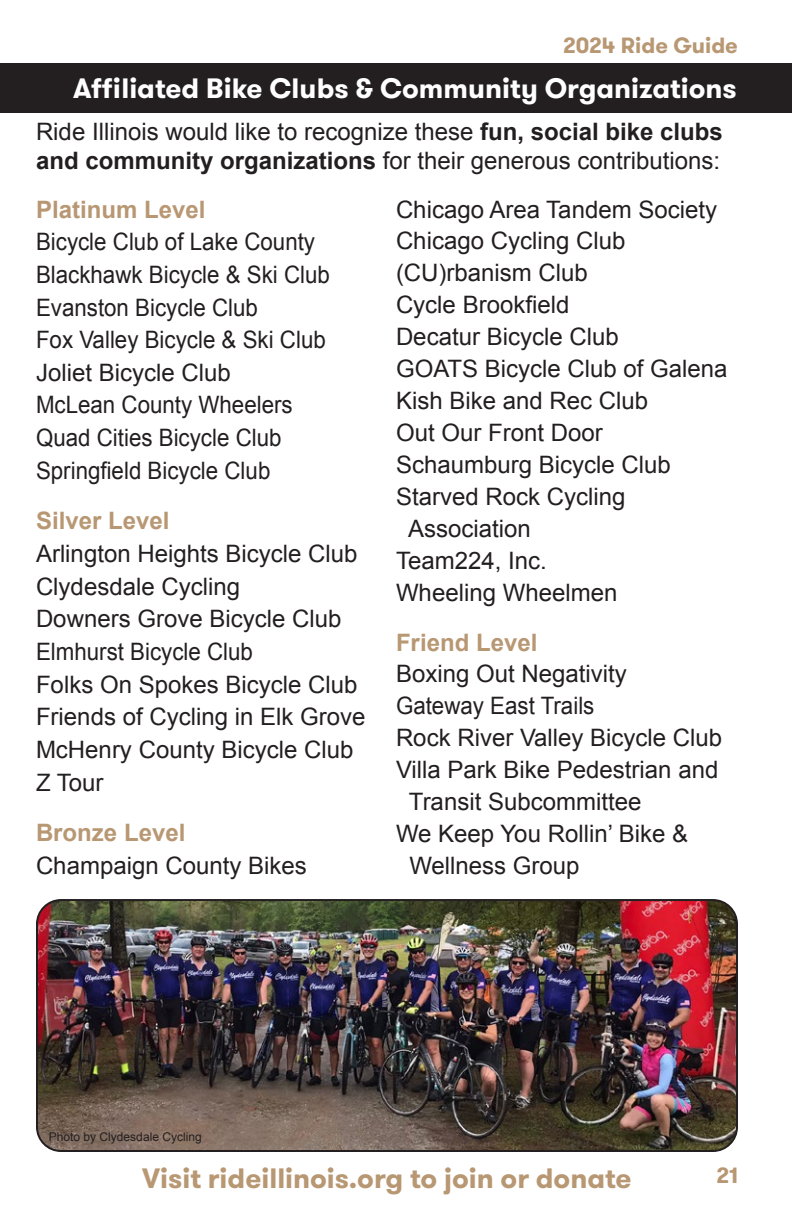
<style>
.page{position:relative;width:792px;height:1224px;background:#fff}
.page>*{position:absolute;margin:0;border:0;box-sizing:border-box;transform-origin:0 0}
.B_Head_-_White{font:700 28px "GT Walsheim";color:#fff}
.t1{font:700 28px "GT Walsheim";color:#b89773}
.Bike_Clubs{font:24px "Arial";color:#231f20}
.Bike_Clubs-2{font:24px "Arial";color:#231f20;scale:.93 1}
.Info_Text{font:24px/28.8px "Arial";color:#231f20}
.Bike_Club_Head{font:700 24px "Arial";color:#b89773}
.t2{font:700 22px "GT Walsheim";color:#b89773}
.Credit_Line_-_White{font:12px "Arial";color:#231f20}
.s1{font-weight:700}
</style>
<div class="page">
<div style="left:0;top:63px;width:792px;height:50px;background:#231f20"></div>
<img style="left:37px;top:900px;width:700px;height:251px">
<div style="left:36px;top:899px;width:702px;height:253px;border:2px solid #231f20;border-radius:24px"></div>
<p class="t2" style="left:563px;top:30px;width:176px">2024 Ride Guide</p>
<p class="B_Head_-_White" style="left:73px;top:70px;width:665px">Affiliated Bike Clubs &amp; Community Organizations</p>
<p class="Info_Text" style="left:36px;top:117px;width:688px">Ride Illinois would like to recognize these <span class="s1">fun, social bike clubs and community organizations</span> for their generous contributions:</p>
<p class="Bike_Club_Head" style="left:36px;top:193px;width:171px">Platinum Level</p>
<p class="Bike_Clubs-2" style="left:36px;top:226px;width:302px">Bicycle Club of Lake County</p>
<p class="Bike_Clubs-2" style="left:36px;top:259px;width:318px">Blackhawk Bicycle &amp; Ski Club</p>
<p class="Bike_Clubs-2" style="left:36px;top:291px;width:240px">Evanston Bicycle Club</p>
<p class="Bike_Clubs-2" style="left:36px;top:324px;width:313px">Fox Valley Bicycle &amp; Ski Club</p>
<p class="Bike_Clubs" style="left:36px;top:357px;width:196px">Joliet Bicycle Club</p>
<p class="Bike_Clubs-2" style="left:36px;top:389px;width:278px">McLean County Wheelers</p>
<p class="Bike_Clubs-2" style="left:36px;top:422px;width:266px">Quad Cities Bicycle Club</p>
<p class="Bike_Clubs-2" style="left:36px;top:455px;width:254px">Springfield Bicycle Club</p>
<p class="Bike_Club_Head" style="left:36px;top:505px;width:135px">Silver Level</p>
<p class="Bike_Clubs" style="left:36px;top:538px;width:323px">Arlington Heights Bicycle Club</p>
<p class="Bike_Clubs" style="left:36px;top:571px;width:206px">Clydesdale Cycling</p>
<p class="Bike_Clubs" style="left:36px;top:603px;width:307px">Downers Grove Bicycle Club</p>
<p class="Bike_Clubs-2" style="left:36px;top:636px;width:235px">Elmhurst Bicycle Club</p>
<p class="Bike_Clubs" style="left:36px;top:669px;width:323px">Folks On Spokes Bicycle Club</p>
<p class="Bike_Clubs" style="left:36px;top:701px;width:331px">Friends of Cycling in Elk Grove</p>
<p class="Bike_Clubs" style="left:36px;top:734px;width:319px">McHenry County Bicycle Club</p>
<p class="Bike_Clubs" style="left:36px;top:767px;width:69px">Z Tour</p>
<p class="Bike_Club_Head" style="left:36px;top:817px;width:151px">Bronze Level</p>
<p class="Bike_Clubs" style="left:36px;top:850px;width:272px">Champaign County Bikes</p>
<p class="Bike_Clubs" style="left:396px;top:193px;width:323px">Chicago Area Tandem Society</p>
<p class="Bike_Clubs" style="left:396px;top:225px;width:231px">Chicago Cycling Club</p>
<p class="Bike_Clubs" style="left:396px;top:257px;width:193px">(CU)rbanism Club</p>
<p class="Bike_Clubs" style="left:396px;top:289px;width:175px">Cycle Brookfield</p>
<p class="Bike_Clubs" style="left:396px;top:321px;width:224px">Decatur Bicycle Club</p>
<p class="Bike_Clubs" style="left:396px;top:353px;width:333px">GOATS Bicycle Club of Galena</p>
<p class="Bike_Clubs" style="left:396px;top:385px;width:254px">Kish Bike and Rec Club</p>
<p class="Bike_Clubs" style="left:396px;top:417px;width:208px">Out Our Front Door</p>
<p class="Bike_Clubs" style="left:396px;top:449px;width:276px">Schaumburg Bicycle Club</p>
<p class="Bike_Clubs" style="left:396px;top:481px;width:231px">Starved Rock Cycling</p>
<p class="Bike_Clubs" style="left:408px;top:513px;width:124px">Association</p>
<p class="Bike_Clubs" style="left:396px;top:545px;width:152px">Team224, Inc.</p>
<p class="Bike_Clubs" style="left:396px;top:576px;width:223px">Wheeling Wheelmen</p>
<p class="Bike_Club_Head" style="left:396px;top:626px;width:143px">Friend Level</p>
<p class="Bike_Clubs" style="left:396px;top:658px;width:232px">Boxing Out Negativity</p>
<p class="Bike_Clubs-2" style="left:396px;top:690px;width:215px">Gateway East Trails</p>
<p class="Bike_Clubs" style="left:396px;top:722px;width:328px">Rock River Valley Bicycle Club</p>
<p class="Bike_Clubs" style="left:396px;top:754px;width:324px">Villa Park Bike Pedestrian and</p>
<p class="Bike_Clubs" style="left:409px;top:786px;width:234px">Transit Subcommittee</p>
<p class="Bike_Clubs" style="left:396px;top:818px;width:294px">We Keep You Rollin’ Bike &amp;</p>
<p class="Bike_Clubs" style="left:409px;top:850px;width:172px">Wellness Group</p>
<p class="Credit_Line_-_White" style="left:49px;top:1129px;width:154px">Photo by Clydesdale Cycling</p>
<p class="t1" style="left:142px;top:1160px;width:491px">Visit rideillinois.org to join or donate</p>
<p class="t2" style="left:716px;top:1161px;width:23px">21</p>
</div>
